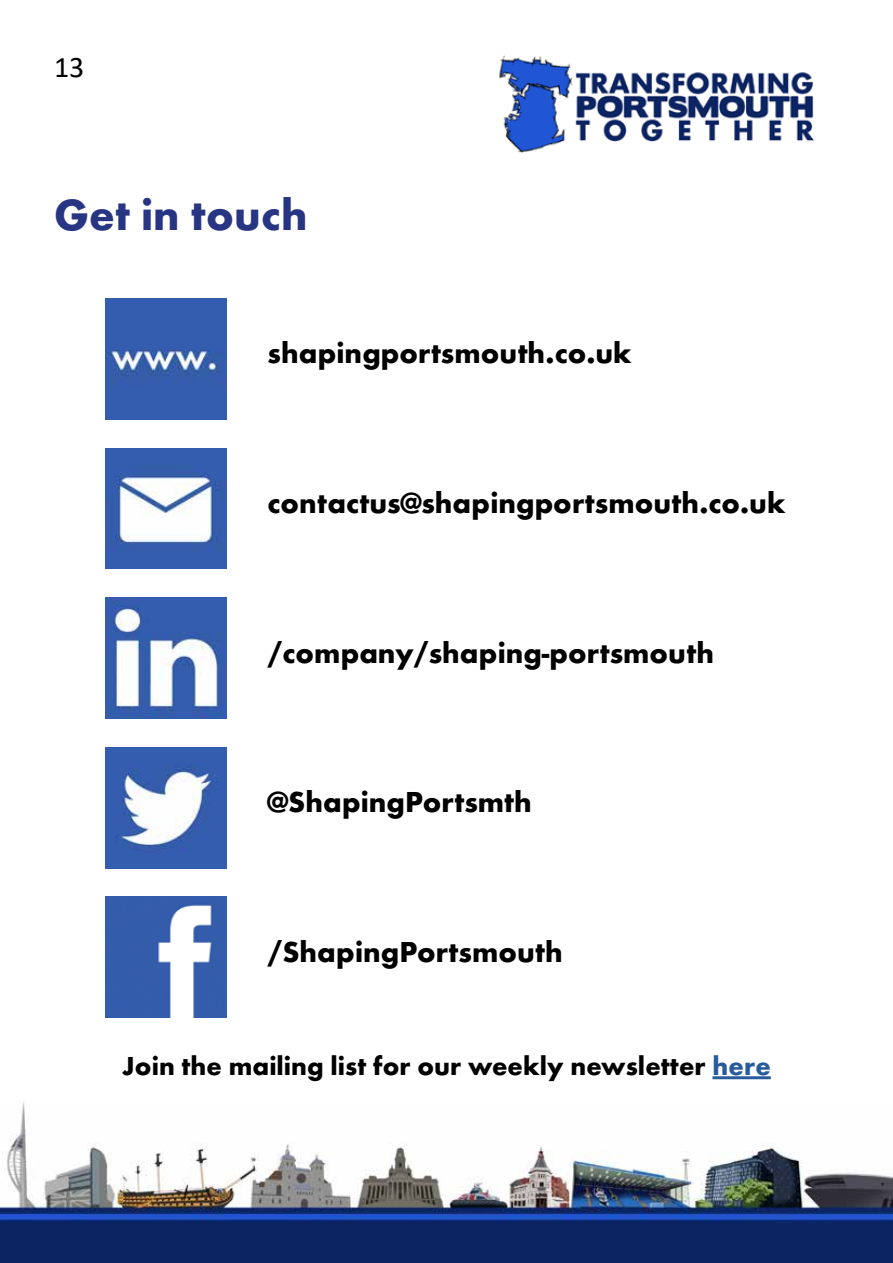
<style>
.page{position:relative;width:893px;height:1263px;background:#fff}
.page>*{position:absolute;margin:0;border:0;box-sizing:border-box;transform-origin:0 0}
.t1{font:700 45px "Function Pro";letter-spacing:.005em;color:#283583}
.t2{font:700 30px "Function Pro";letter-spacing:.005em;color:#000}
.t3{font:30px "Calibri";color:#000}
.t4{font:700 27px "Function Pro";letter-spacing:.005em;color:#000}
.s1{color:#275b9b}
</style>
<div class="page">
<img style="left:499px;top:55px;width:315px;height:98px">
<img style="left:106px;top:897px;width:121px;height:121px">
<img style="left:106px;top:747px;width:121px;height:121px">
<img style="left:106px;top:598px;width:121px;height:120px">
<img style="left:0;top:1102px;width:893px;height:161px">
<img style="left:106px;top:448px;width:121px;height:121px">
<img style="left:106px;top:299px;width:121px;height:120px">
<hr style="left:712px;top:1076px;width:59px;height:3px;background:#275b9b">
<p class="t3" style="left:54px;top:46px;width:32px">13</p>
<h1 class="t1" style="left:54px;top:187px;width:255px">Get in touch</h1>
<p class="t2" style="left:268px;top:335px;width:366px">shapingportsmouth.co.uk</p>
<p class="t2" style="left:268px;top:485px;width:519px">contactus@shapingportsmouth.co.uk</p>
<p class="t2" style="left:268px;top:634px;width:448px">/company/shaping-portsmouth</p>
<p class="t2" style="left:268px;top:784px;width:266px">@ShapingPortsmth</p>
<p class="t2" style="left:268px;top:933px;width:297px">/ShapingPortsmouth</p>
<p class="t4" style="left:122px;top:1049px;width:650px">Join the mailing list for our weekly newsletter <span class="s1">here</span></p>
</div>
